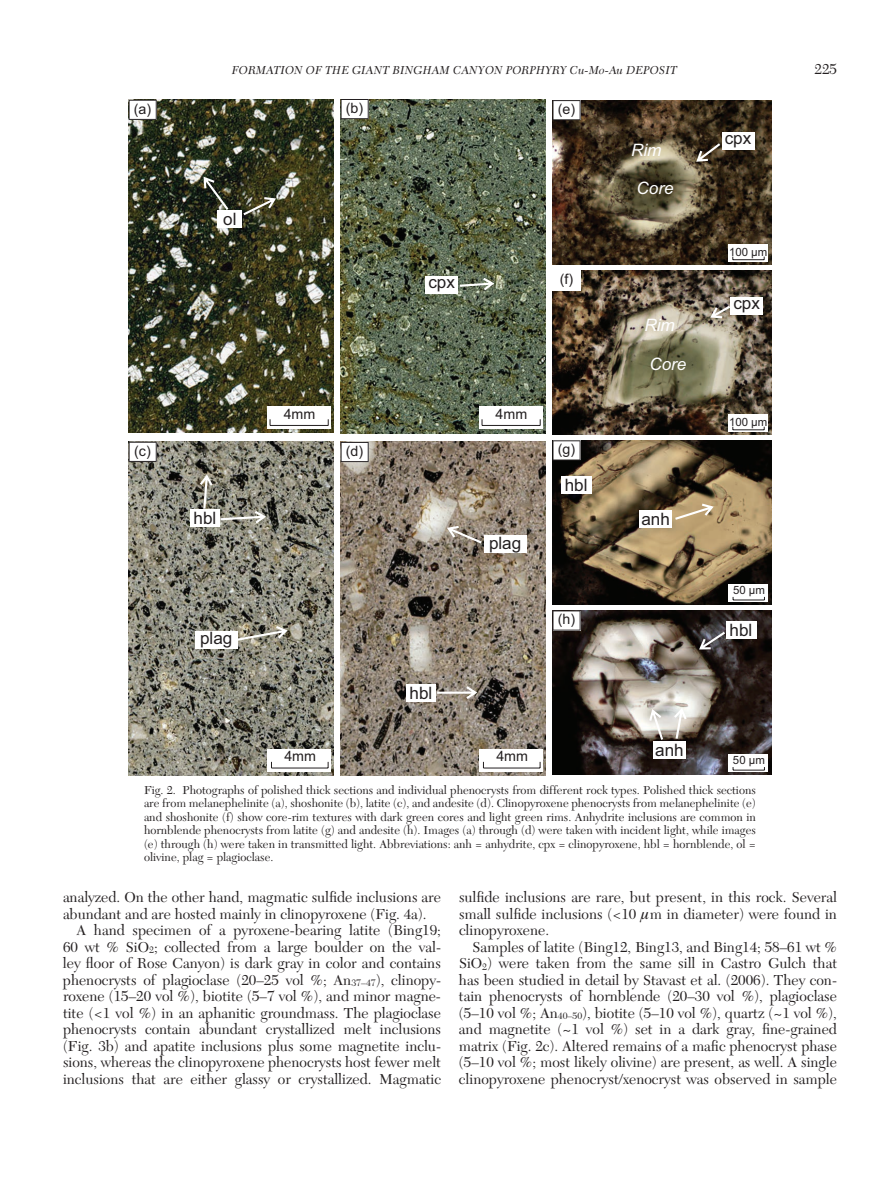
<style>
.page{position:relative;width:891px;height:1188px;background:#fff}
.page>*{position:absolute;margin:0;border:0;box-sizing:border-box;transform-origin:0 0}
.t1{font:17.1px "Arial";color:#231f20}
.t2{font:italic 17.1px "Arial";color:#fff}
.t3{font:15px/16.5px "New Caledonia LT Std";color:#231f20;text-align:justify}
.t4{font:14.25px "Arial";color:#231f20}
.t5{font:12px/13.5px "New Caledonia LT Std";color:#231f20;text-align:justify}
.t6{font:italic 12px "New Caledonia LT Std";color:#231f20}
.t7{font:11.4px "Arial";color:#231f20}
</style>
<div class="page">
<img style="left:341px;top:99px;width:205px;height:334px">
<img style="left:341px;top:442px;width:205px;height:333px">
<img style="left:129px;top:442px;width:205px;height:333px">
<img style="left:129px;top:100px;width:205px;height:332px">
<img style="left:553px;top:270px;width:218px;height:164px">
<img style="left:552px;top:100px;width:219px;height:164px">
<img style="left:552px;top:440px;width:219px;height:164px">
<img style="left:553px;top:610px;width:218px;height:165px">
<div style="left:268px;top:407px;width:63px;height:22px;background:#fff"></div>
<hr style="left:270px;top:425px;width:58px;height:1px;background:#231f20">
<div style="left:268px;top:749px;width:63px;height:22px;background:#fff"></div>
<hr style="left:271px;top:768px;width:57px;height:1px;background:#231f20">
<svg style="left:129px;top:100px;width:28px;height:20px"></svg>
<svg style="left:129px;top:442px;width:28px;height:20px"></svg>
<svg style="left:341px;top:442px;width:28px;height:20px"></svg>
<svg style="left:552px;top:100px;width:29px;height:20px"></svg>
<div style="left:553px;top:270px;width:28px;height:20px;background:#fff"></div>
<svg style="left:552px;top:440px;width:29px;height:21px"></svg>
<svg style="left:552px;top:610px;width:29px;height:21px"></svg>
<svg style="left:243px;top:197px;width:33px;height:18px"></svg>
<div style="left:218px;top:210px;width:24px;height:17px;background:#fff"></div>
<svg style="left:204px;top:177px;width:24px;height:33px"></svg>
<div style="left:722px;top:132px;width:32px;height:18px;background:#fff"></div>
<svg style="left:696px;top:143px;width:24px;height:19px"></svg>
<div style="left:730px;top:298px;width:33px;height:17px;background:#fff"></div>
<svg style="left:710px;top:306px;width:20px;height:12px"></svg>
<div style="left:726px;top:621px;width:30px;height:18px;background:#fff"></div>
<svg style="left:699px;top:632px;width:26px;height:18px"></svg>
<div style="left:639px;top:511px;width:33px;height:17px;background:#fff"></div>
<svg style="left:649px;top:709px;width:14px;height:31px"></svg>
<svg style="left:674px;top:708px;width:13px;height:31px"></svg>
<div style="left:561px;top:477px;width:30px;height:17px;background:#fff"></div>
<svg style="left:675px;top:504px;width:39px;height:16px"></svg>
<div style="left:653px;top:741px;width:32px;height:18px;background:#fff"></div>
<div style="left:729px;top:244px;width:39px;height:17px;background:#fff"></div>
<hr style="left:733px;top:259px;width:31px;height:1px;background:#231f20">
<div style="left:729px;top:755px;width:39px;height:17px;background:#fff"></div>
<hr style="left:733px;top:770px;width:31px;height:1px;background:#231f20">
<div style="left:729px;top:584px;width:39px;height:17px;background:#fff"></div>
<hr style="left:733px;top:600px;width:31px;height:1px;background:#231f20">
<div style="left:195px;top:631px;width:42px;height:17px;background:#fff"></div>
<svg style="left:237px;top:626px;width:51px;height:15px"></svg>
<div style="left:190px;top:510px;width:30px;height:17px;background:#fff"></div>
<svg style="left:200px;top:474px;width:13px;height:35px"></svg>
<svg style="left:221px;top:511px;width:45px;height:13px"></svg>
<svg style="left:341px;top:99px;width:28px;height:20px"></svg>
<div style="left:729px;top:414px;width:39px;height:17px;background:#fff"></div>
<hr style="left:733px;top:429px;width:31px;height:1px;background:#231f20">
<div style="left:480px;top:407px;width:63px;height:22px;background:#fff"></div>
<hr style="left:482px;top:425px;width:58px;height:1px;background:#231f20">
<div style="left:480px;top:749px;width:63px;height:22px;background:#fff"></div>
<hr style="left:483px;top:768px;width:57px;height:1px;background:#231f20">
<div style="left:484px;top:536px;width:42px;height:17px;background:#fff"></div>
<svg style="left:447px;top:526px;width:35px;height:17px"></svg>
<svg style="left:437px;top:686px;width:40px;height:13px"></svg>
<div style="left:406px;top:684px;width:30px;height:17px;background:#fff"></div>
<div style="left:425px;top:276px;width:33px;height:18px;background:#fff"></div>
<svg style="left:460px;top:278px;width:34px;height:12px"></svg>
<p class="t4" style="left:134px;top:99px;width:19px">(a)</p>
<p class="t6" style="left:232px;top:63px;width:447px">FORMATION OF THE GIANT BINGHAM CANYON PORPHYRY Cu-Mo-Au DEPOSIT</p>
<p class="t3" style="left:814px;top:61px;width:24px">225</p>
<p class="t1" style="left:223px;top:208px;width:15px">ol</p>
<p class="t4" style="left:346px;top:98px;width:19px">(b)</p>
<p class="t4" style="left:284px;top:404px;width:33px">4mm</p>
<p class="t4" style="left:558px;top:100px;width:19px">(e)</p>
<p class="t1" style="left:428px;top:271px;width:28px">cpx</p>
<p class="t4" style="left:560px;top:270px;width:15px">(f)</p>
<p class="t4" style="left:496px;top:404px;width:33px">4mm</p>
<p class="t2" style="left:631px;top:139px;width:32px">Rim</p>
<p class="t2" style="left:637px;top:177px;width:39px">Core</p>
<p class="t2" style="left:644px;top:314px;width:32px">Rim</p>
<p class="t2" style="left:649px;top:353px;width:39px">Core</p>
<p class="t1" style="left:725px;top:127px;width:28px">cpx</p>
<p class="t7" style="left:729px;top:244px;width:40px">100 μm</p>
<p class="t1" style="left:733px;top:292px;width:28px">cpx</p>
<p class="t7" style="left:729px;top:414px;width:40px">100 μm</p>
<p class="t4" style="left:134px;top:441px;width:18px">(c)</p>
<p class="t4" style="left:346px;top:441px;width:19px">(d)</p>
<p class="t4" style="left:558px;top:440px;width:19px">(g)</p>
<p class="t1" style="left:565px;top:474px;width:24px">hbl</p>
<p class="t1" style="left:194px;top:507px;width:24px">hbl</p>
<p class="t1" style="left:641px;top:508px;width:30px">anh</p>
<p class="t1" style="left:489px;top:531px;width:34px">plag</p>
<p class="t7" style="left:733px;top:583px;width:33px">50 μm</p>
<p class="t1" style="left:200px;top:627px;width:34px">plag</p>
<p class="t4" style="left:558px;top:610px;width:19px">(h)</p>
<p class="t1" style="left:730px;top:619px;width:24px">hbl</p>
<p class="t1" style="left:410px;top:681px;width:24px">hbl</p>
<p class="t4" style="left:284px;top:747px;width:33px">4mm</p>
<p class="t4" style="left:496px;top:747px;width:33px">4mm</p>
<p class="t1" style="left:655px;top:739px;width:30px">anh</p>
<p class="t7" style="left:733px;top:753px;width:33px">50 μm</p>
<p class="t5" style="left:144px;top:783px;width:614px">Fig. 2. Photographs of polished thick sections and individual phenocrysts from different rock types. Polished thick sections are from melanephelinite (a), shoshonite (b), latite (c), and andesite (d). Clinopyroxene phenocrysts from melanephelinite (e) and shoshonite (f) show core-rim textures with dark green cores and light green rims. Anhydrite inclusions are common in hornblende phenocrysts from latite (g) and andesite (h). Images (a) through (d) were taken with incident light, while images (e) through (h) were taken in transmitted light. Abbreviations: anh = anhydrite, cpx = clinopyroxene, hbl = hornblende, ol = olivine, plag = plagioclase.</p>
<p class="t3" style="left:63px;top:890px;width:380px">analyzed. On the other hand, magmatic sulfide inclusions are</p>
<p class="t3" style="left:63px;top:906px;width:365px">abundant and are hosted mainly in clinopyroxene (Fig. 4a).</p>
<p class="t3" style="left:77px;top:923px;width:366px">A hand specimen of a pyroxene-bearing latite (Bing19;</p>
<p class="t3" style="left:63px;top:939px;width:380px">60 wt % SiO<sub>2</sub>; collected from a large boulder on the val-</p>
<p class="t3" style="left:63px;top:956px;width:379px">ley floor of Rose Canyon) is dark gray in color and contains</p>
<p class="t3" style="left:63px;top:972px;width:380px">phenocrysts of plagioclase (20–25 vol %; An<sub>37–47</sub>), clinopy-</p>
<p class="t3" style="left:63px;top:989px;width:379px">roxene (15–20 vol %), biotite (5–7 vol %), and minor magne-</p>
<p class="t3" style="left:63px;top:1005px;width:380px">tite (&lt;1 vol %) in an aphanitic groundmass. The plagioclase</p>
<p class="t3" style="left:63px;top:1022px;width:379px">phenocrysts contain abundant crystallized melt inclusions</p>
<p class="t3" style="left:63px;top:1038px;width:380px">(Fig. 3b) and apatite inclusions plus some magnetite inclu-</p>
<p class="t3" style="left:63px;top:1055px;width:380px">sions, whereas the clinopyroxene phenocrysts host fewer melt</p>
<p class="t3" style="left:63px;top:1071px;width:380px">inclusions that are either glassy or crystallized. Magmatic</p>
<p class="t3" style="left:459px;top:890px;width:380px">sulfide inclusions are rare, but present, in this rock. Several small sulfide inclusions (&lt;10 m in diameter) were found in clinopyroxene.</p>
<p class="t3" style="left:459px;top:939px;width:380px;text-indent:14px">Samples of latite (Bing12, Bing13, and Bing14; 58–61 wt % SiO<sub>2</sub>) were taken from the same sill in Castro Gulch that has been studied in detail by Stavast et al. (2006). They con&shy;tain phenocrysts of hornblende (20–30 vol %), plagioclase (5–10 vol %; An<sub>40–50</sub>), biotite (5–10 vol %), quartz (~1 vol %), and magnetite (~1 vol %) set in a dark gray, fine-grained matrix (Fig. 2c). Altered remains of a mafic phenocryst phase (5–10 vol %; most likely olivine) are present, as well. A single clinopyroxene phenocryst/xenocryst was observed in sample</p>
</div>
